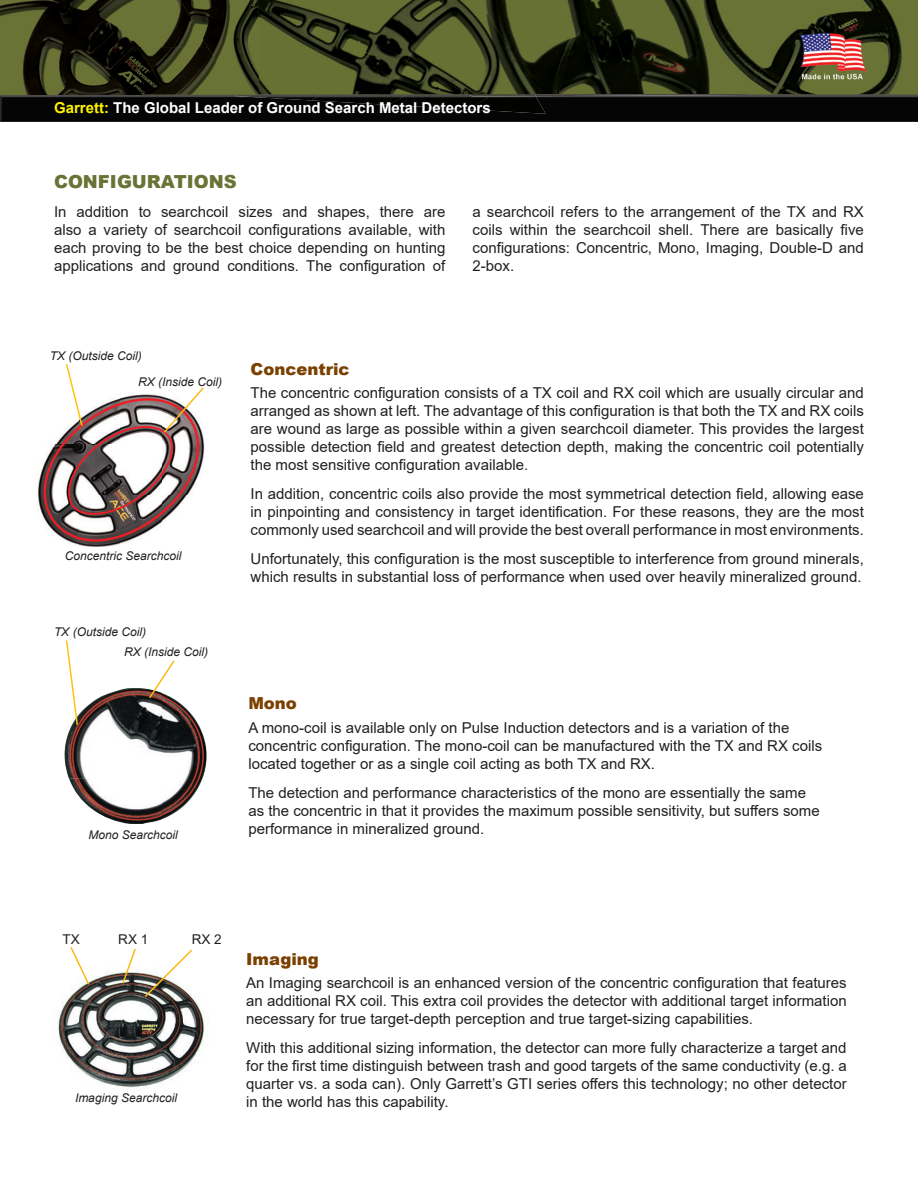
<style>
.page{position:relative;width:918px;height:1188px;background:#fff}
.page>*{position:absolute;margin:0;border:0;box-sizing:border-box;transform-origin:0 0}
.t1{font:900 18px "Arial";color:#6a7335}
.t2{font:900 16.5px "Arial";color:#794000}
.t3{font:15px/18px "Arial";color:#231f20;text-align:justify}
.t4{font:700 15px "Arial";color:#fff}
.t5{font:13.5px "Arial";color:#231f20}
.t6{font:italic 12px/20.7px "Arial";color:#231f20}
.s1{color:#fff101}
</style>
<div class="page">
<img style="left:788px;top:0;width:118px;height:94px">
<img style="left:67px;top:688px;width:62px;height:48px">
<img style="left:162px;top:700px;width:45px;height:119px">
<img style="left:69px;top:779px;width:93px;height:45px">
<img style="left:58px;top:972px;width:147px;height:116px">
<svg style="left:69px;top:947px;width:22px;height:39px"></svg>
<svg style="left:121px;top:949px;width:16px;height:36px"></svg>
<svg style="left:66px;top:640px;width:13px;height:86px"></svg>
<img style="left:535px;top:0;width:253px;height:94px">
<img style="left:259px;top:0;width:77px;height:94px">
<img style="left:336px;top:0;width:52px;height:88px">
<img style="left:388px;top:0;width:19px;height:94px">
<img style="left:282px;top:47px;width:105px;height:47px">
<img style="left:375px;top:88px;width:16px;height:6px">
<img style="left:407px;top:0;width:128px;height:94px">
<img style="left:796px;top:30px;width:73px;height:53px">
<img style="left:0;top:94px;width:918px;height:28px">
<img style="left:490px;top:94px;width:257px;height:3px">
<img style="left:535px;top:94px;width:212px;height:1px">
<img style="left:235px;top:94px;width:76px;height:6px">
<img style="left:311px;top:94px;width:78px;height:11px">
<img style="left:389px;top:94px;width:101px;height:15px">
<img style="left:467px;top:96px;width:79px;height:18px">
<svg style="left:38px;top:364px;width:167px;height:183px"></svg>
<svg style="left:148px;top:660px;width:28px;height:40px"></svg>
<svg style="left:143px;top:949px;width:51px;height:50px"></svg>
<img style="left:0;top:0;width:181px;height:47px">
<img style="left:0;top:47px;width:181px;height:47px">
<img style="left:181px;top:0;width:78px;height:94px">
<p class="t4" style="left:54px;top:97px;width:438px"><span class="s1">Garrett:</span> The Global Leader of Ground Search Metal Detectors</p>
<p class="t1" style="left:54px;top:168px;width:184px">CONFIGURATIONS</p>
<p class="t3" style="left:54px;top:203px;width:393px">In addition to searchcoil sizes and shapes, there are also a variety of searchcoil configurations available, with each proving to be the best choice depending on hunting applications and ground conditions. The configuration of</p>
<p class="t3" style="left:472px;top:203px;width:393px">a searchcoil refers to the arrangement of the TX and RX coils within the searchcoil shell. There are basically five configurations: Concentric, Mono, Imaging, Double-D and 2-box.</p>
<p class="t6" style="left:138px;top:343px;width:86px;line-height:26.1px;text-indent:-89px">TX (Outside Coil)<br>RX (Inside Coil)</p>
<p class="t6" style="left:65px;top:546px;width:118px">Concentric Searchcoil</p>
<p class="t6" style="left:124px;top:621px;width:86px;text-indent:-70px">TX (Outside Coil)<br>RX (Inside Coil)</p>
<p class="t6" style="left:88px;top:824px;width:91px">Mono Searchcoil</p>
<p class="t2" style="left:251px;top:357px;width:101px">Concentric</p>
<p class="t3" style="left:251px;top:384px;width:615px">The concentric configuration consists of a TX coil and RX coil which are usually circular and arranged as shown at left. The advantage of this configuration is that both the TX and RX coils are wound as large as possible within a given searchcoil diameter. This provides the largest possible detection field and greatest detection depth, making the concentric coil potentially the most sensitive configuration available.</p>
<p class="t3" style="left:251px;top:485px;width:615px">In addition, concentric coils also provide the most symmetrical detection field, allowing ease in pinpointing and consistency in target identification. For these reasons, they are the most commonly used searchcoil and will provide the best overall performance in most environments.</p>
<p class="t3" style="left:251px;top:549px;width:615px">Unfortunately, this configuration is the most susceptible to interference from ground minerals, which results in substantial loss of performance when used over heavily mineralized ground.</p>
<p class="t2" style="left:248px;top:692px;width:50px">Mono</p>
<p class="t3" style="left:248px;top:719px;width:575px;text-align:left">A mono-coil is available only on Pulse Induction detectors and is a variation of the concentric configuration. The mono-coil can be manufactured with the TX and RX coils located together or as a single coil acting as both TX and RX.</p>
<p class="t3" style="left:248px;top:783px;width:573px;text-align:left">The detection and performance characteristics of the mono are essentially the same as the concentric in that it provides the maximum possible sensitivity, but suffers some performance in mineralized ground.</p>
<p class="t5" style="left:63px;top:930px;width:19px">TX</p>
<p class="t5" style="left:118px;top:930px;width:32px">RX 1</p>
<p class="t5" style="left:192px;top:930px;width:32px">RX 2</p>
<p class="t6" style="left:75px;top:1087px;width:104px">Imaging Searchcoil</p>
<p class="t2" style="left:246px;top:947px;width:74px">Imaging</p>
<p class="t3" style="left:246px;top:974px;width:602px">An Imaging searchcoil is an enhanced version of the concentric configuration that features an additional RX coil. This extra coil provides the detector with additional target information necessary for true target-depth perception and true target-sizing capabilities.</p>
<p class="t3" style="left:246px;top:1039px;width:602px">With this additional sizing information, the detector can more fully characterize a target and for the first time distinguish between trash and good targets of the same conductivity (e.g. a quarter vs. a soda can). Only Garrett’s GTI series offers this technology; no other detector in the world has this capability.</p>
</div>
